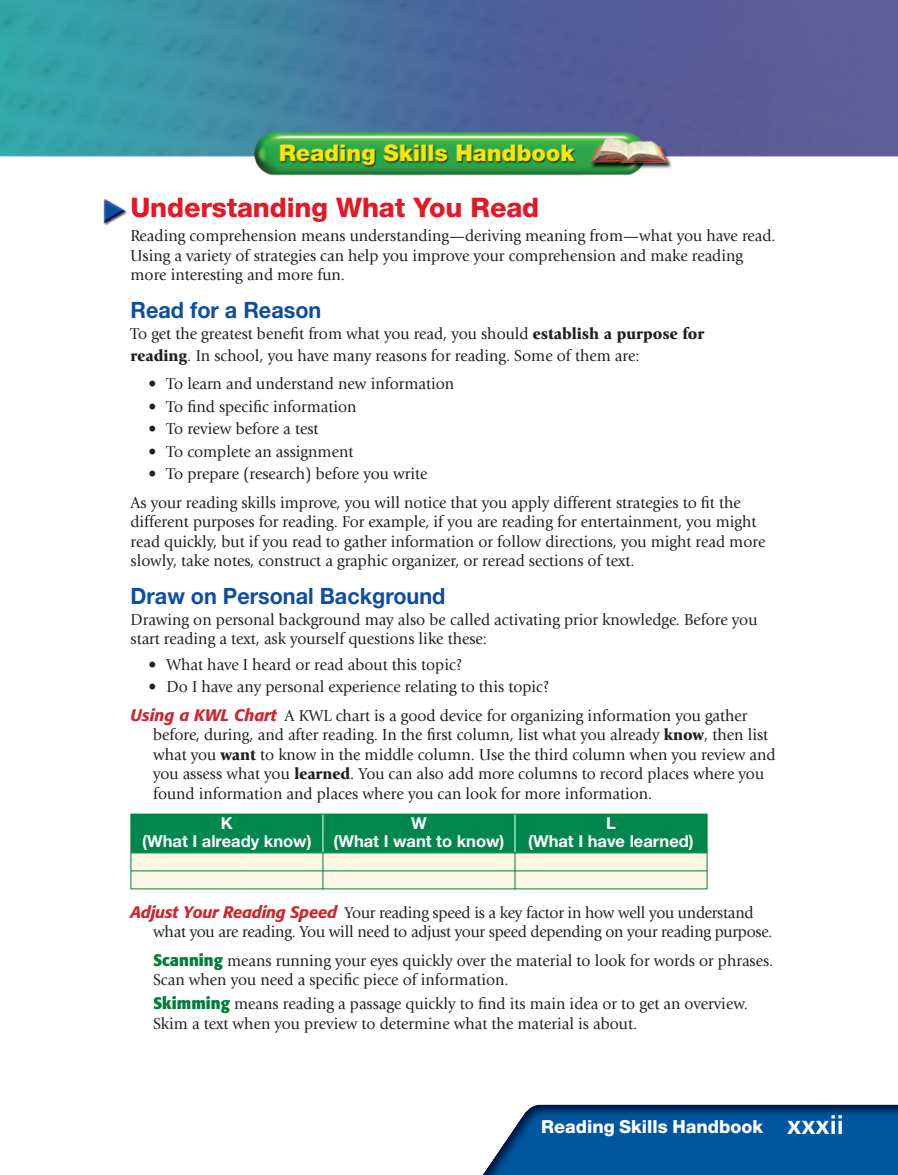
<style>
.page{position:relative;width:898px;height:1175px;background:#fff}
.page>*{position:absolute;margin:0;border:0;box-sizing:border-box;transform-origin:0 0}
.t1{font:800 27px "Helvetica Neue LT Std";letter-spacing:-.005em;color:#e21926}
.t2{font:700 22.5px "Helvetica Neue LT Std";color:#0d4da1;scale:.96 1}
.t3{font:800 18px "Helvetica Neue LT Std";color:#fff}
.t4{font:16.5px/19.5px "Giovanni Std";color:#231f20;scale:.96 1}
.t5{font:700 16.5px/18px "Helvetica Neue LT Std";color:#fff;text-align:center}
.s1{font-weight:900}
.s2{font-family:"Formata OTF Md";font-style:italic;color:#d1232a}
.s3{font-family:"Formata OTF";font-weight:700;color:#007f3c}
.s4{font-family:"Frutiger LT Std";font-weight:700;font-size:25.5px}
</style>
<div class="page">
<img style="left:0;top:0;width:898px;height:176px">
<img style="left:483px;top:1104px;width:415px;height:70px">
<hr style="left:130px;top:813px;width:193px;height:1px;background:#007f3c">
<hr style="left:323px;top:813px;width:384px;height:1px;background:#007f3c">
<svg style="left:130px;top:814px;width:577px;height:74px;background:#73b991"></svg>
<hr style="left:130px;top:888px;width:385px;height:1px;background:#007f3c">
<hr style="left:515px;top:888px;width:192px;height:1px;background:#007f3c">
<img style="left:103px;top:198px;width:2px;height:26px">
<img style="left:104px;top:199px;width:22px;height:25px">
<p class="t1" style="left:130px;top:198px;width:410px">Understanding What You Read</p>
<p class="t4" style="left:130px;top:228px;width:673px">Reading comprehension means understanding—deriving meaning from—what you have read.<br>Using a variety of strategies can help you improve your comprehension and make reading more interesting and more fun.</p>
<p class="t2" style="left:130px;top:302px;width:200px">Read for a Reason</p>
<p class="t4" style="left:130px;top:324px;width:599px;line-height:21.6px">To get the greatest benefit from what you read, you should <span class="s1">establish a purpose for reading</span>. In school, you have many reasons for reading. Some of them are:</p>
<p class="t4" style="left:148px;top:375px;width:320px">• To learn and understand new information</p>
<p class="t4" style="left:148px;top:398px;width:218px">• To find specific information</p>
<p class="t4" style="left:148px;top:420px;width:179px">• To review before a test</p>
<p class="t4" style="left:148px;top:443px;width:215px">• To complete an assignment</p>
<p class="t4" style="left:130px;top:461px;width:637px;line-height:28.5px;text-indent:18px">• To prepare (research) before you write<br>As your reading skills improve, you will notice that you apply different strategies to fit the</p>
<p class="t4" style="left:130px;top:513px;width:663px">different purposes for reading. For example, if you are reading for entertainment, you might read quickly, but if you read to gather information or follow directions, you might read more slowly, take notes, construct a graphic organizer, or reread sections of text.</p>
<p class="t2" style="left:130px;top:587px;width:329px">Draw on Personal Background</p>
<p class="t4" style="left:130px;top:611px;width:654px">Drawing on personal background may also be called activating prior knowledge. Before you start reading a text, ask yourself questions like these:</p>
<p class="t4" style="left:149px;top:656px;width:328px">• What have I heard or read about this topic?</p>
<p class="t4" style="left:130px;top:674px;width:644px;line-height:28.5px;text-indent:18px">• Do I have any personal experience relating to this topic?<br><span class="s2">Using a KWL Chart</span> A KWL chart is a good device for organizing information you gather</p>
<p class="t4" style="left:153px;top:726px;width:650px">before, during, and after reading. In the first column, list what you already <span class="s1">know</span>, then list what you <span class="s1">want</span> to know in the middle column. Use the third column when you review and you assess what you <span class="s1">learned</span>. You can also add more columns to record places where you found information and places where you can look for more information.</p>
<p class="t5" style="left:142px;top:815px;width:171px">K<br>(What I already know)</p>
<p class="t5" style="left:333px;top:815px;width:172px">W<br>(What I want to know)</p>
<p class="t5" style="left:528px;top:815px;width:167px">L<br>(What I have learned)</p>
<p class="t4" style="left:153px;top:904px;width:646px;text-indent:-22px"><span class="s2">Adjust Your Reading Speed</span> Your reading speed is a key factor in how well you understand what you are reading. You will need to adjust your speed depending on your reading purpose.</p>
<p class="t4" style="left:153px;top:952px;width:647px"><span class="s3">Scanning</span> means running your eyes quickly over the material to look for words or phrases.<br>Scan when you need a specific piece of information.</p>
<p class="t4" style="left:153px;top:995px;width:621px"><span class="s3">Skimming</span> means reading a passage quickly to find its main idea or to get an overview.<br>Skim a text when you preview to determine what the material is about.</p>
<p class="t3" style="left:541px;top:1120px;width:304px">Reading Skills Handbook <span class="s4">xxxii</span></p>
</div>
